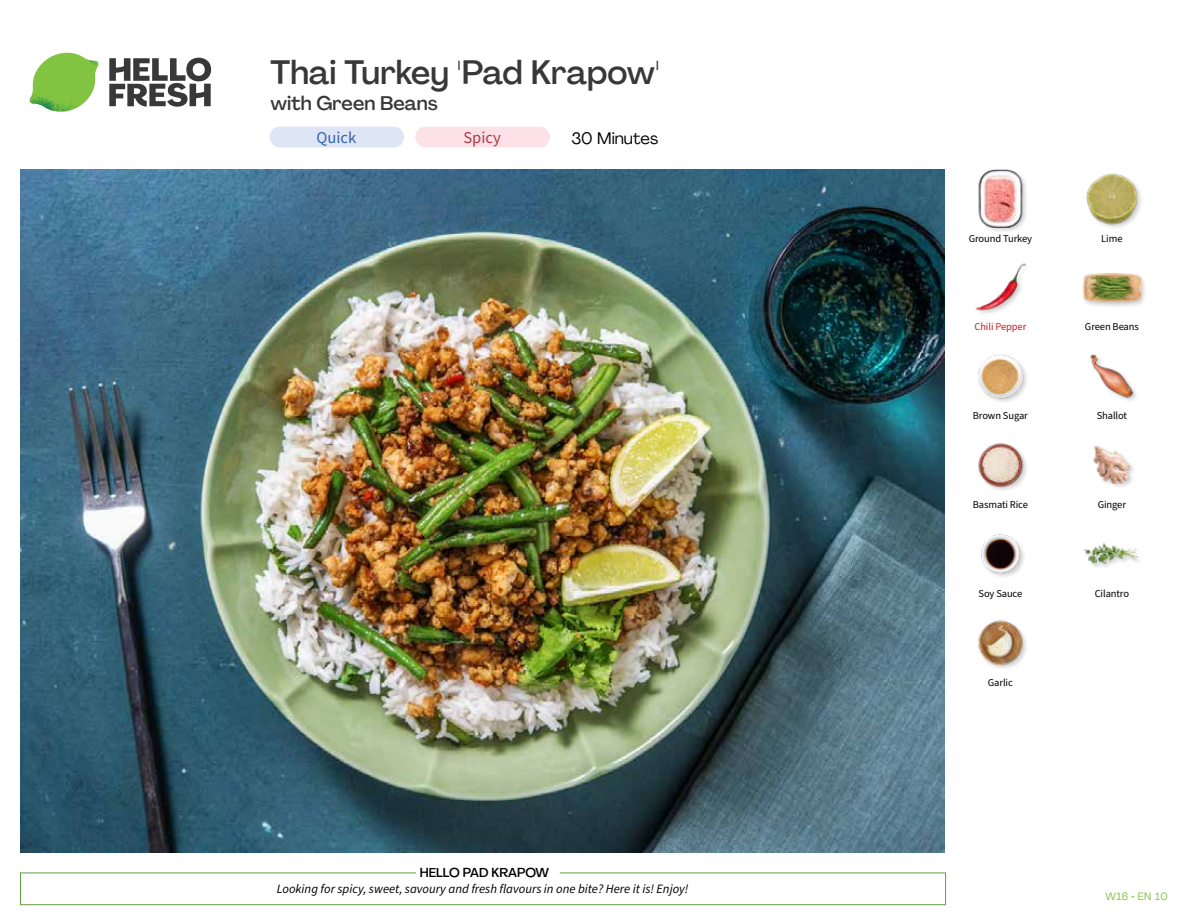
<style>
.page{position:relative;width:1188px;height:918px;background:#fff}
.page>*{position:absolute;margin:0;border:0;box-sizing:border-box;transform-origin:0 0}
.t1{font:500 33px "Agrandir";color:#383839}
.t2{font:500 19.5px "Agrandir";color:#383839}
.t3{font:16.5px "Agrandir";color:#000}
.t4{font:16.5px "Source Sans Pro";color:#3763af}
.t5{font:16.5px "Source Sans Pro";color:#b33841}
.t6{font:italic 12.75px "Source Sans Pro";color:#000}
.t7{font:500 12.75px "Agrandir";color:#000}
.t8{font:10.5px "Source Sans Pro";letter-spacing:-.01em;color:#000}
.t9{font:10.5px "Source Sans Pro";letter-spacing:-.01em;color:#c82027}
.t10{font:10.5px "Agrandir";letter-spacing:.05em;color:#82c341}
</style>
<div class="page">
<div style="left:270px;top:127px;width:134px;height:20px;background:#dee5f4;border-radius:10px"></div>
<svg style="left:109px;top:57px;width:102px;height:50px"></svg>
<svg style="left:34px;top:53px;width:62px;height:40px"></svg>
<img style="left:67px;top:53px;width:32px;height:26px">
<img style="left:33px;top:75px;width:59px;height:11px">
<img style="left:29px;top:79px;width:61px;height:33px">
<img style="left:65px;top:86px;width:27px;height:25px">
<div style="left:20px;top:873px;width:926px;height:32px;border:1px solid #609f43"></div>
<div style="left:416px;top:865px;width:144px;height:15px;background:#fff"></div>
<img style="left:21px;top:170px;width:924px;height:682px">
<div style="left:415px;top:127px;width:135px;height:20px;background:#fce1e9;border-radius:10px"></div>
<img style="left:978px;top:620px;width:49px;height:49px">
<img style="left:1084px;top:543px;width:54px;height:23px">
<img style="left:981px;top:534px;width:43px;height:43px">
<img style="left:1093px;top:445px;width:41px;height:42px">
<img style="left:978px;top:443px;width:49px;height:47px">
<img style="left:1090px;top:354px;width:46px;height:47px">
<img style="left:978px;top:354px;width:49px;height:48px">
<div style="left:1082px;top:271px;width:65px;height:39px;background:#000;opacity:.2"></div>
<img style="left:1083px;top:271px;width:58px;height:39px">
<img style="left:975px;top:263px;width:51px;height:51px">
<img style="left:1086px;top:173px;width:55px;height:54px">
<div style="left:978px;top:169px;width:50px;height:65px;background:#000;opacity:.2"></div>
<img style="left:978px;top:170px;width:50px;height:57px">
<h1 class="t1" style="left:271px;top:52px;width:390px">Thai Turkey 'Pad Krapow'</h1>
<h2 class="t2" style="left:271px;top:91px;width:169px">with Green Beans</h2>
<h3 class="t4" style="left:317px;top:127px;width:41px">Quick</h3>
<h3 class="t5" style="left:463px;top:127px;width:39px">Spicy</h3>
<h3 class="t3" style="left:571px;top:128px;width:88px">30 Minutes</h3>
<p class="t7" style="left:420px;top:864px;width:131px">HELLO PAD KRAPOW</p>
<p class="t6" style="left:277px;top:880px;width:413px">Looking for spicy, sweet, savoury and fresh flavours in one bite? Here it is! Enjoy!</p>
<p class="t8" style="left:969px;top:231px;width:65px">Ground Turkey</p>
<p class="t8" style="left:1101px;top:231px;width:23px">Lime</p>
<p class="t9" style="left:974px;top:320px;width:53px">Chili Pepper</p>
<p class="t8" style="left:1085px;top:320px;width:55px">Green Beans</p>
<p class="t8" style="left:973px;top:409px;width:57px">Brown Sugar</p>
<p class="t8" style="left:1097px;top:409px;width:32px">Shallot</p>
<p class="t8" style="left:973px;top:497px;width:57px">Basmati Rice</p>
<p class="t8" style="left:1098px;top:497px;width:30px">Ginger</p>
<p class="t8" style="left:979px;top:586px;width:45px">Soy Sauce</p>
<p class="t8" style="left:1095px;top:586px;width:36px">Cilantro</p>
<p class="t8" style="left:988px;top:675px;width:26px">Garlic</p>
<p class="t10" style="left:1105px;top:890px;width:64px">W16 • EN 10</p>
</div>
